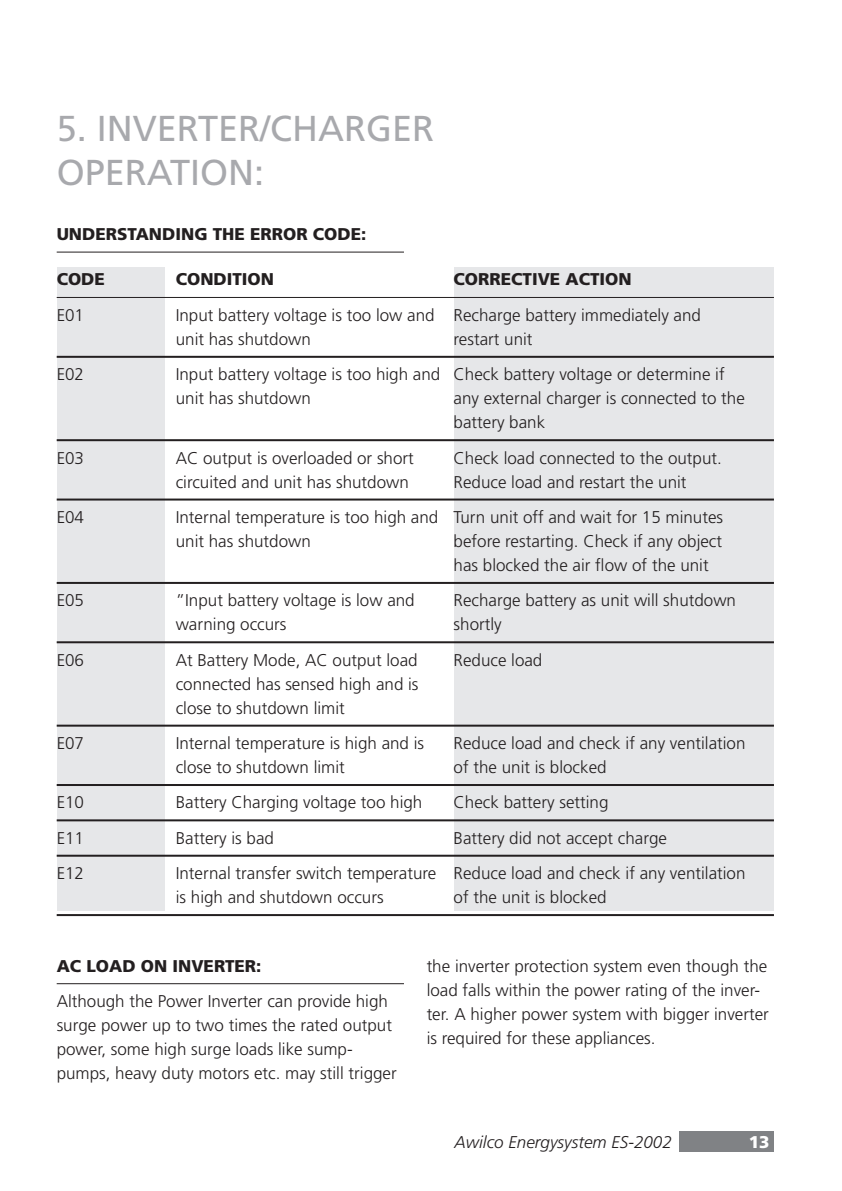
<style>
.page{position:relative;width:842px;height:1191px;background:#fff}
.page>*{position:absolute;margin:0;border:0;box-sizing:border-box;transform-origin:0 0}
.t1{font:36px/44px "Frutiger";color:#a8a9ad}
.t2{font:300 17px/24px "Frutiger";color:#231f20}
.t3{font:900 17px "Frutiger";color:#231f20}
.t4{font:italic 300 17px "Frutiger";color:#231f20}
.t5{font:900 17px "Frutiger";color:#fff}
</style>
<div class="page">
<div style="left:454px;top:266px;width:320px;height:644px;background:#e6e7e9"></div>
<div style="left:57px;top:266px;width:107px;height:644px;background:#e6e7e9"></div>
<div style="left:680px;top:1131px;width:94px;height:21px;background:#808285"></div>
<hr style="left:57px;top:297px;width:717px;height:1px;background:#231f20">
<hr style="left:57px;top:356px;width:717px;height:2px;background:#231f20">
<hr style="left:57px;top:439px;width:717px;height:2px;background:#231f20">
<hr style="left:57px;top:498px;width:717px;height:2px;background:#231f20">
<hr style="left:57px;top:582px;width:717px;height:2px;background:#231f20">
<hr style="left:57px;top:641px;width:717px;height:2px;background:#231f20">
<hr style="left:57px;top:724px;width:717px;height:2px;background:#231f20">
<hr style="left:57px;top:784px;width:717px;height:2px;background:#231f20">
<hr style="left:57px;top:819px;width:717px;height:2px;background:#231f20">
<hr style="left:57px;top:854px;width:717px;height:2px;background:#231f20">
<hr style="left:57px;top:914px;width:717px;height:2px;background:#231f20">
<hr style="left:57px;top:251px;width:347px;height:1px;background:#231f20">
<hr style="left:57px;top:983px;width:347px;height:1px;background:#231f20">
<p class="t1" style="left:57px;top:107px;width:379px">5. INVERTER/CHARGER<br>OPERATION:</p>
<p class="t3" style="left:57px;top:224px;width:311px">UNDERSTANDING THE ERROR CODE:</p>
<p class="t3" style="left:57px;top:269px;width:50px">CODE</p>
<p class="t3" style="left:176px;top:269px;width:100px">CONDITION</p>
<p class="t3" style="left:454px;top:269px;width:180px">CORRECTIVE ACTION</p>
<p class="t2" style="left:57px;top:303px;width:29px">E01</p>
<p class="t2" style="left:176px;top:303px;width:527px">Input battery voltage is too low and Recharge battery immediately and unit has shutdown</p>
<p class="t2" style="left:454px;top:327px;width:81px">restart unit</p>
<p class="t2" style="left:57px;top:362px;width:29px">E02</p>
<p class="t2" style="left:176px;top:362px;width:550px">Input battery voltage is too high and Check battery voltage or determine if unit has shutdown</p>
<p class="t2" style="left:454px;top:386px;width:293px">any external charger is connected to the battery bank</p>
<p class="t2" style="left:57px;top:445px;width:29px">E03</p>
<p class="t2" style="left:176px;top:445px;width:240px">AC output is overloaded or short</p>
<p class="t2" style="left:454px;top:445px;width:270px">Check load connected to the output.</p>
<p class="t2" style="left:176px;top:469px;width:235px">circuited and unit has shutdown</p>
<p class="t2" style="left:454px;top:469px;width:235px">Reduce load and restart the unit</p>
<p class="t2" style="left:57px;top:505px;width:29px">E04</p>
<p class="t2" style="left:176px;top:505px;width:549px">Internal temperature is too high and Turn unit off and wait for 15 minutes unit has shutdown</p>
<p class="t2" style="left:454px;top:529px;width:270px">before restarting. Check if any object has blocked the air flow of the unit</p>
<p class="t2" style="left:57px;top:588px;width:29px">E05</p>
<p class="t2" style="left:176px;top:588px;width:240px">”Input battery voltage is low and</p>
<p class="t2" style="left:454px;top:588px;width:284px">Recharge battery as unit will shutdown</p>
<p class="t2" style="left:176px;top:612px;width:112px">warning occurs</p>
<p class="t2" style="left:454px;top:612px;width:50px">shortly</p>
<p class="t2" style="left:57px;top:647px;width:29px">E06</p>
<p class="t2" style="left:176px;top:647px;width:243px">At Battery Mode, AC output load</p>
<p class="t2" style="left:454px;top:647px;width:90px">Reduce load</p>
<p class="t2" style="left:176px;top:671px;width:244px">connected has sensed high and is close to shutdown limit</p>
<p class="t2" style="left:57px;top:731px;width:29px">E07</p>
<p class="t2" style="left:176px;top:731px;width:250px">Internal temperature is high and is</p>
<p class="t2" style="left:454px;top:731px;width:293px">Reduce load and check if any ventilation</p>
<p class="t2" style="left:176px;top:755px;width:171px">close to shutdown limit</p>
<p class="t2" style="left:454px;top:755px;width:155px">of the unit is blocked</p>
<p class="t2" style="left:57px;top:790px;width:29px">E10</p>
<p class="t2" style="left:176px;top:790px;width:248px">Battery Charging voltage too high</p>
<p class="t2" style="left:454px;top:790px;width:156px">Check battery setting</p>
<p class="t2" style="left:57px;top:825px;width:29px">E11</p>
<p class="t2" style="left:176px;top:825px;width:100px">Battery is bad</p>
<p class="t2" style="left:454px;top:825px;width:215px">Battery did not accept charge</p>
<p class="t2" style="left:57px;top:861px;width:29px">E12</p>
<p class="t2" style="left:176px;top:861px;width:571px">Internal transfer switch temperature Reduce load and check if any ventilation is high and shutdown occurs</p>
<p class="t2" style="left:454px;top:885px;width:155px">of the unit is blocked</p>
<p class="t3" style="left:57px;top:955px;width:206px">AC LOAD ON INVERTER:</p>
<p class="t2" style="left:57px;top:989px;width:341px">Although the Power Inverter can provide high surge power up to two times the rated output power, some high surge loads like sump&shy;pumps, heavy duty motors etc. may still trigger</p>
<p class="t2" style="left:427px;top:954px;width:344px">the inverter protection system even though the load falls within the power rating of the inver&shy;ter. A higher power system with bigger inverter is required for these appliances.</p>
<p class="t4" style="left:454px;top:1132px;width:219px">Awilco Energysystem ES-2002</p>
<p class="t5" style="left:749px;top:1131px;width:22px">13</p>
</div>
